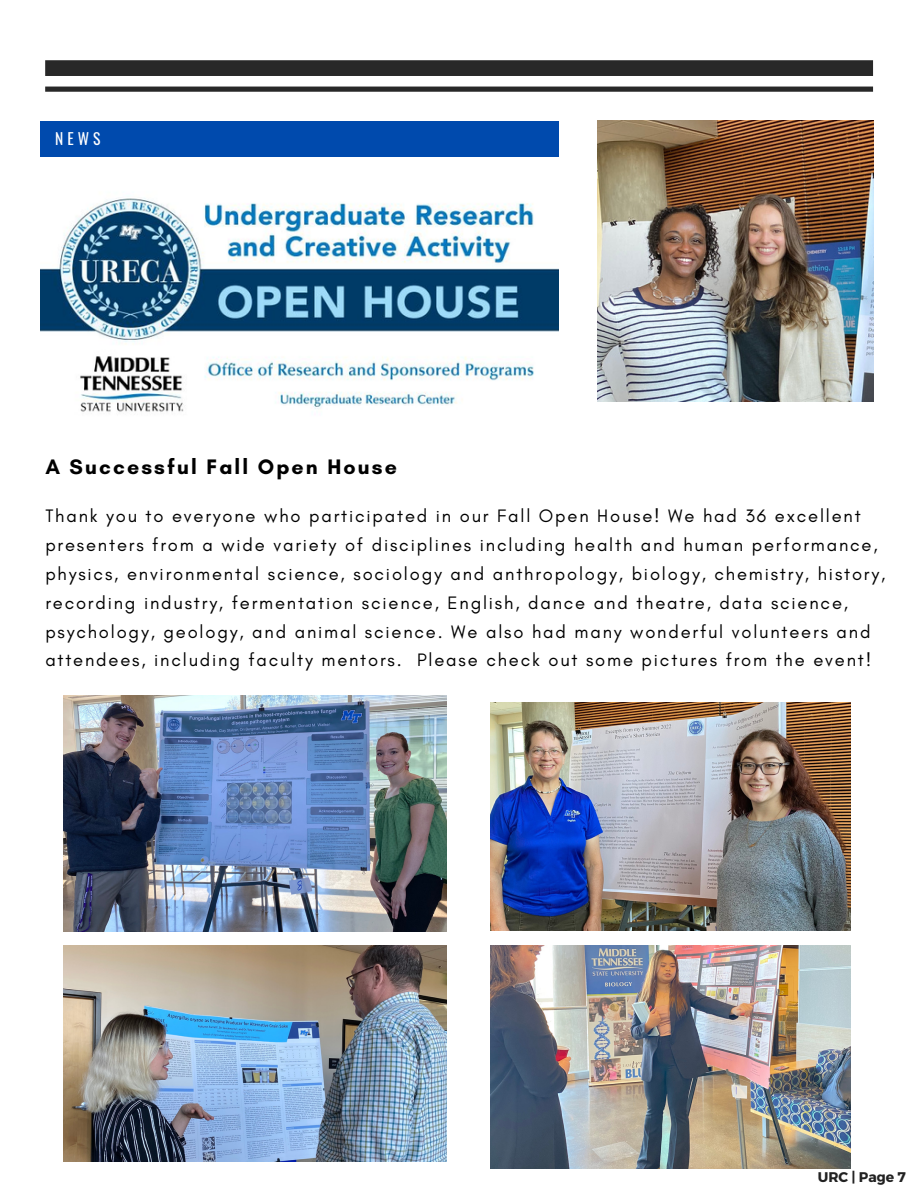
<style>
.page{position:relative;width:918px;height:1188px;background:#fff}
.page>*{position:absolute;margin:0;border:0;box-sizing:border-box;transform-origin:0 0}
.t1{font:700 21.3px "Glacial Indifference";letter-spacing:.1em;color:#000}
.t2{font:18.3px/28.8px "Glacial Indifference";letter-spacing:.1em;color:#000}
.t3{font:15.6px "Oswald";color:#fff}
.t4{font:700 13.95px "Montserrat";color:#222}
</style>
<div class="page">
<div style="left:40px;top:121px;width:519px;height:36px;background:#004aad"></div>
<svg style="left:45px;top:60px;width:828px;height:32px"></svg>
<img style="left:64px;top:695px;width:382px;height:236px">
<img style="left:40px;top:198px;width:519px;height:214px">
<img style="left:598px;top:121px;width:275px;height:280px">
<img style="left:490px;top:702px;width:360px;height:229px">
<img style="left:64px;top:946px;width:382px;height:216px">
<img style="left:490px;top:946px;width:360px;height:223px">
<p class="t3" style="left:55px;top:126px;width:47px">NEWS</p>
<p class="t1" style="left:45px;top:453px;width:353px">A Successful Fall Open House</p>
<p class="t2" style="left:45px;top:501px;width:842px">Thank you to everyone who participated in our Fall Open House! We had 36 excellent presenters from a wide variety of disciplines including health and human performance, physics, environmental science, sociology and anthropology, biology, chemistry, history, recording industry, fermentation science, English, dance and theatre, data science, psychology, geology, and animal science. We also had many wonderful volunteers and attendees, including faculty mentors. Please check out some pictures from the event!</p>
<p class="t4" style="left:818px;top:1168px;width:90px">URC | Page 7</p>
</div>
